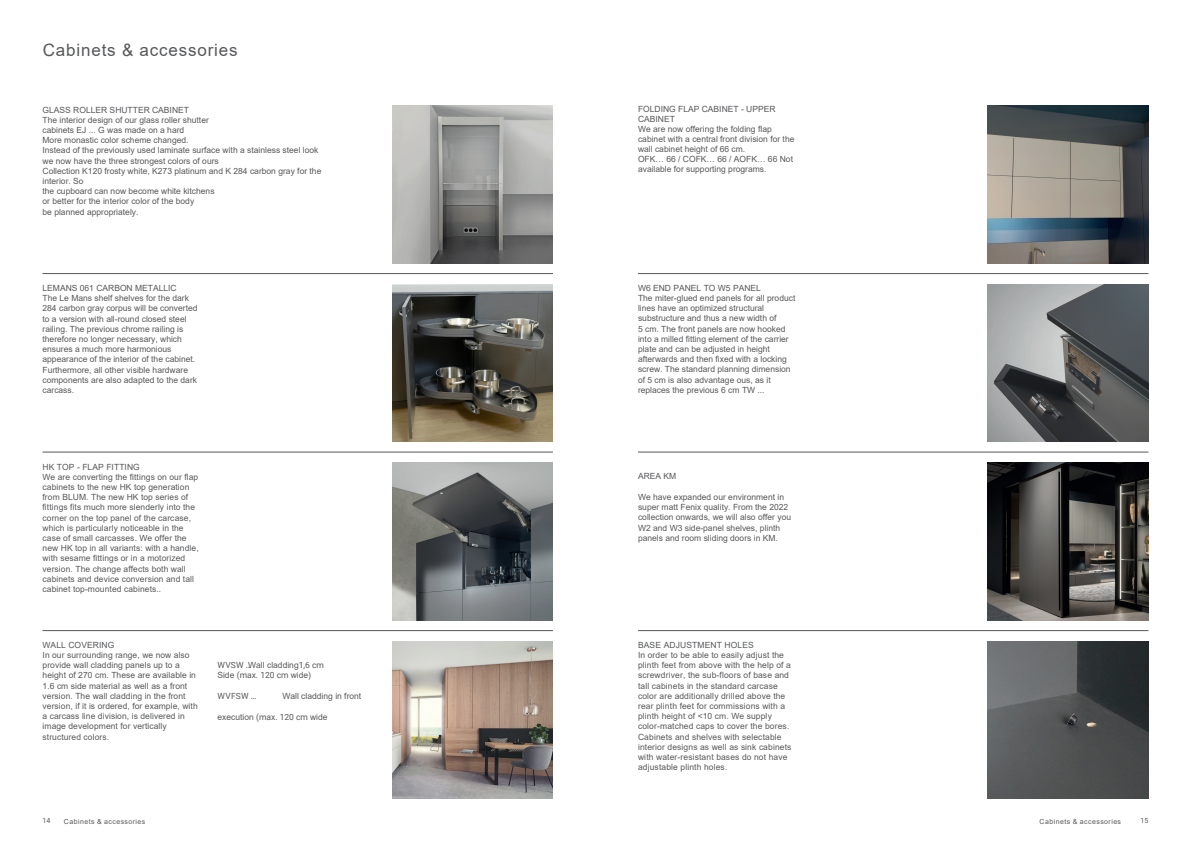
<style>
.page{position:relative;width:1191px;height:842px;background:#fff}
.page>*{position:absolute;margin:0;border:0;box-sizing:border-box;transform-origin:0 0}
.t1{font:17px "Arial";letter-spacing:.05em;color:#57585a}
.t2{font:8.5px/10.2px "Arial";color:#57585a}
.t3{font:8.5px "Roboto";letter-spacing:.02em;color:#57585a}
.t4{font:7px "Arial";letter-spacing:.06em;color:#57585a}
.t5{font:7px "Roboto";color:#57585a}
.s1{font-style:inherit}
.s2{font-family:"Roboto"}
</style>
<div class="page">
<hr style="left:43px;top:273px;width:510px;height:1px;background:#57585a">
<hr style="left:43px;top:452px;width:510px;height:1px;background:#57585a">
<hr style="left:43px;top:630px;width:510px;height:1px;background:#57585a">
<hr style="left:638px;top:273px;width:510px;height:1px;background:#57585a">
<hr style="left:638px;top:630px;width:510px;height:1px;background:#57585a">
<hr style="left:638px;top:452px;width:510px;height:1px;background:#57585a">
<img style="left:392px;top:284px;width:161px;height:158px">
<img style="left:392px;top:463px;width:161px;height:157px">
<img style="left:392px;top:106px;width:161px;height:157px">
<img style="left:392px;top:641px;width:161px;height:158px">
<img style="left:987px;top:284px;width:161px;height:158px">
<img style="left:987px;top:463px;width:161px;height:157px">
<img style="left:987px;top:641px;width:161px;height:158px">
<img style="left:987px;top:106px;width:161px;height:157px">
<p class="t1" style="left:43px;top:38px;width:196px"><span class="s1">C</span>abinets &amp; accessories</p>
<p class="t2" style="left:43px;top:104px;width:280px">GLASS ROLLER SHUTTER CABINET<br>The interior design of our glass roller shutter<br>cabinets EJ ... G was made on a hard<br>More monastic color scheme changed.<br>Instead of the previously used laminate surface with a stainless steel look we now have the three strongest colors of ours<br>Collection K120 frosty white, K273 platinum and K 284 carbon gray for the interior. So<br>the cupboard can now become white kitchens<br>or better for the interior color of the body<br>be planned appropriately.</p>
<p class="t2" style="left:43px;top:283px;width:156px">LEMANS 061 CARBON METALLIC<br>The Le Mans shelf shelves for the dark 284 carbon gray corpus will be converted to a version with all-round closed steel railing. The previous chrome railing is therefore no longer necessary, which ensures a much more harmonious appearance of the interior of the cabinet.<br>Furthermore, all other visible hardware components are also adapted to the dark carcass.</p>
<p class="t2" style="left:43px;top:461px;width:158px">HK TOP - FLAP FITTING<br>We are converting the fittings on our flap cabinets to the new HK top generation from BLUM. The new HK top series of fittings fits much more slenderly into the corner on the top panel of the carcase, which is particularly noticeable in the case of small carcasses. We offer the new HK top in all variants: with a handle, with sesame fittings or in a motorized version. The change affects both wall cabinets and device conversion and tall cabinet top-mounted cabinets.<span class="s2">.</span></p>
<p class="t2" style="left:43px;top:640px;width:157px">WALL COVERING<br>In our surrounding range, we now also provide wall cladding panels up to a height of 270 cm. These are available in 1.6 cm side material as well as a front version. The wall cladding in the front version, if it is ordered, for example, with a carcass line division, is delivered in image development for vertically structured colors.</p>
<p class="t2" style="left:217px;top:659px;width:108px;line-height:10.9px;text-indent:31px">Wall cladding<span class="s2">1,6 cm<br></span>Side <span class="s2">(max. 120 cm</span> wide)</p>
<p class="t3" style="left:217px;top:690px;width:41px">WVFSW …</p>
<p class="t2" style="left:282px;top:691px;width:80px">Wall cladding in front</p>
<p class="t2" style="left:217px;top:712px;width:112px">execution <span class="s2">(max. 120 cm</span> wide</p>
<p class="t3" style="left:217px;top:659px;width:36px">WVSW …</p>
<p class="t2" style="left:638px;top:104px;width:158px">FOLDING FLAP CABINET - UPPER<br>CABINET<br>We are now offering the folding flap cabinet with a central front division for the wall cabinet height of 66 cm.<br>OFK… 66 / COFK… 66 / AOFK… 66 Not available for supporting programs.</p>
<p class="t2" style="left:638px;top:283px;width:159px">W6 END PANEL TO W5 PANEL<br>The miter-glued end panels for all product lines have an optimized structural substructure and thus a new width of<br>5 cm. The front panels are now hooked into a milled fitting element of the carrier plate and can be adjusted in height afterwards and then fixed with a locking screw. The standard planning dimension of 5 cm is also advantage ous, as it replaces the previous 6 cm TW ...</p>
<p class="t2" style="left:638px;top:471px;width:40px">AREA KM</p>
<p class="t2" style="left:638px;top:492px;width:155px">We have expanded our environment in super matt Fenix quality. From the 2022 collection onwards, we will also offer you W2 and W3 side-panel shelves, plinth panels and room sliding doors in KM.</p>
<p class="t2" style="left:638px;top:640px;width:155px">BASE ADJUSTMENT HOLES<br>In order to be able to easily adjust the plinth feet from above with the help of a screwdriver, the sub-floors of base and tall cabinets in the standard carcase color are additionally drilled above the rear plinth feet for commissions with a plinth height of &lt;10 cm. We supply color-matched caps to cover the bores.<br>Cabinets and shelves with selectable interior designs as well as sink cabinets with water-resistant bases do not have adjustable plinth holes.</p>
<p class="t5" style="left:43px;top:816px;width:9px">14</p>
<p class="t4" style="left:64px;top:816px;width:83px">Cabinets &amp; accessories</p>
<p class="t4" style="left:1039px;top:816px;width:83px">Cabinets &amp; accessories</p>
<p class="t5" style="left:1140px;top:816px;width:9px">15</p>
</div>
